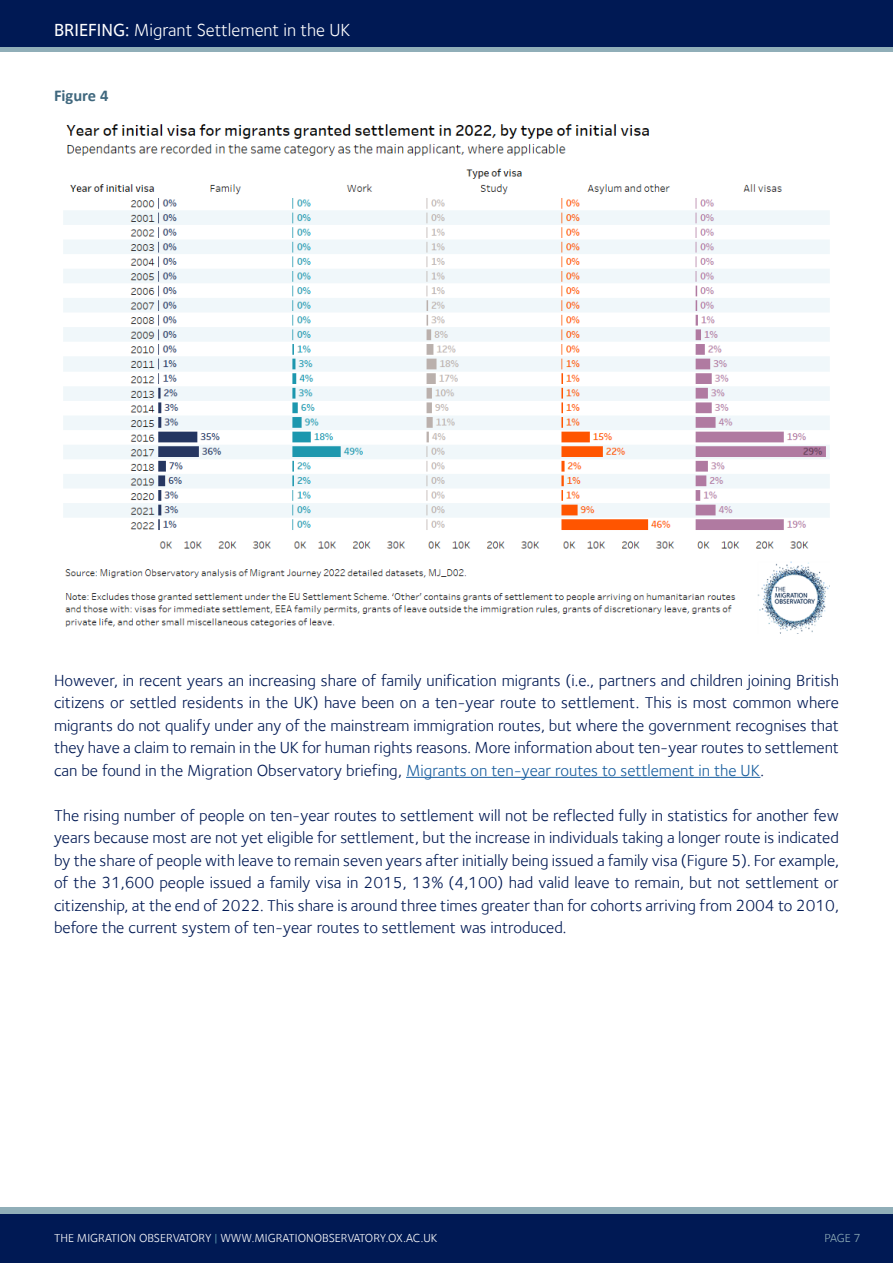
<style>
.page{position:relative;width:893px;height:1263px;background:#fff}
.page>*{position:absolute;margin:0;border:0;box-sizing:border-box;transform-origin:0 0}
.t1{font:18px "Foundry Sterling";color:#fff}
.Body{font:16.5px/22.5px "Foundry Sterling";color:#001954;text-align:justify}
.Figure_Title{font:700 16.5px "Calibri";color:#40687e}
.t2{font:12px "Foundry Sterling";color:#fff}
.t3{font:12px "Foundry Sterling";color:#90aeb8}
.s1{font-weight:500}
.s2{color:#175d9e}
.s3{color:#5c9baf}
</style>
<div class="page">
<div style="left:0;top:1213px;width:893px;height:50px;background:#001954"></div>
<div style="left:0;top:1207px;width:893px;height:6px;background:#90aeb8"></div>
<div style="left:0;top:0;width:893px;height:48px;background:#001954"></div>
<hr style="left:0;top:48px;width:893px;height:4px;background:#90aeb8">
<hr style="left:406px;top:777px;width:354px;height:1px;background:#175d9e">
<img style="left:63px;top:124px;width:767px;height:510px">
<p class="t1" style="left:54px;top:19px;width:298px"><span class="s1">BRIEFING:</span> Migrant Settlement in the UK</p>
<p class="Figure_Title" style="left:54px;top:83px;width:56px">Figure 4</p>
<p class="Body" style="left:54px;top:669px;width:787px">However, in recent years an increasing share of family unification migrants (i.e., partners and children joining British citizens or settled residents in the UK) have been on a ten-year route to settlement. This is most common where migrants do not qualify under any of the mainstream immigration routes, but where the government recognises that they have a claim to remain in the UK for human rights reasons. More information about ten-year routes to settlement can be found in the Migration Observatory briefing, <span class="s2">Migrants on ten-year routes to settlement in the UK</span>.</p>
<p class="Body" style="left:54px;top:804px;width:787px">The rising number of people on ten-year routes to settlement will not be reflected fully in statistics for another few years because most are not yet eligible for settlement, but the increase in individuals taking a longer route is indicated by the share of people with leave to remain seven years after initially being issued a family visa (Figure 5). For example, of the 31,600 people issued a family visa in 2015, 13% (4,100) had valid leave to remain, but not settlement or citizenship, at the end of 2022. This share is around three times greater than for cohorts arriving from 2004 to 2010, before the current system of ten-year routes to settlement was introduced.</p>
<p class="t2" style="left:54px;top:1231px;width:385px">THE MIGRATION OBSERVATORY <span class="s3">|</span> WWW.MIGRATIONOBSERVATORY.OX.AC.UK</p>
<p class="t3" style="left:824px;top:1231px;width:38px">PAGE 7</p>
</div>
